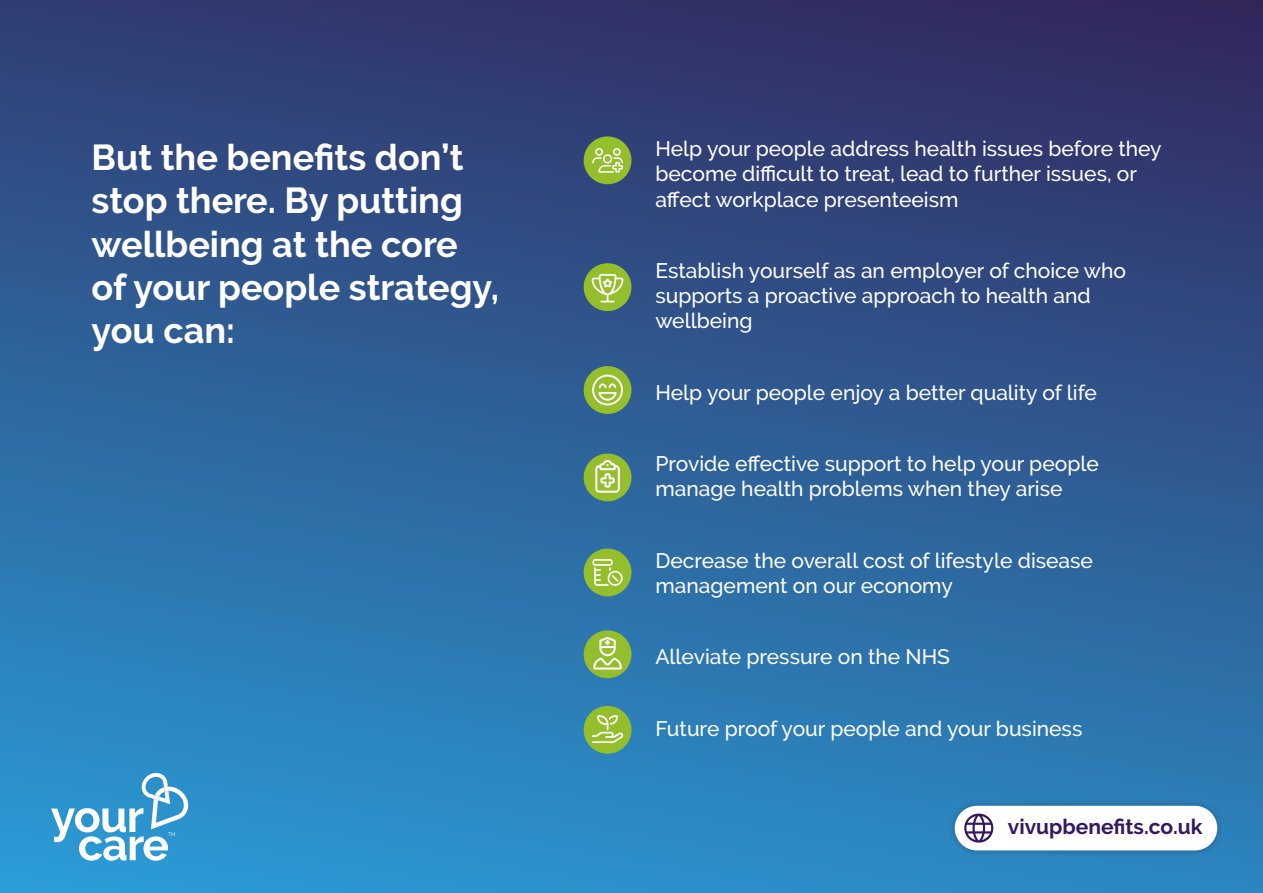
<style>
.page{position:relative;width:1263px;height:893px;background:#fff}
.page>*{position:absolute;margin:0;border:0;box-sizing:border-box;transform-origin:0 0}
.t1{font:700 36px/43.2px "Raleway";color:#fff}
.t2{font:500 21px/25.2px "Raleway";color:#fff}
.t3{font:700 21px "Raleway";color:#35185f}
</style>
<div class="page">
<div style="left:0;top:0;width:1263px;height:893px;background:linear-gradient(to bottom,#313166,#2b92cc)"></div>
<svg style="left:51px;top:773px;width:137px;height:88px"></svg>
<div style="left:948px;top:799px;width:276px;height:58px;background:#000;opacity:.25"></div>
<div style="left:955px;top:806px;width:262px;height:44px;background:#fff;border-radius:22px"></div>
<svg style="left:964px;top:814px;width:29px;height:29px"></svg>
<div style="left:584px;top:136px;width:47px;height:48px;background:#94be2c;border-radius:50%"></div>
<div style="left:584px;top:263px;width:47px;height:48px;background:#94be2c;border-radius:50%"></div>
<div style="left:584px;top:366px;width:47px;height:48px;background:#94be2c;border-radius:50%"></div>
<div style="left:584px;top:453px;width:47px;height:48px;background:#94be2c;border-radius:50%"></div>
<div style="left:584px;top:549px;width:47px;height:47px;background:#94be2c;border-radius:50%"></div>
<div style="left:584px;top:630px;width:47px;height:48px;background:#94be2c;border-radius:50%"></div>
<div style="left:584px;top:706px;width:47px;height:48px;background:#94be2c;border-radius:50%"></div>
<svg style="left:592px;top:148px;width:31px;height:25px"></svg>
<svg style="left:591px;top:274px;width:33px;height:28px"></svg>
<svg style="left:592px;top:375px;width:31px;height:30px"></svg>
<svg style="left:595px;top:460px;width:25px;height:33px"></svg>
<svg style="left:592px;top:559px;width:31px;height:27px"></svg>
<svg style="left:593px;top:637px;width:29px;height:32px"></svg>
<svg style="left:592px;top:715px;width:31px;height:28px"></svg>
<h1 class="t1" style="left:92px;top:136px;width:409px">But the benefits don’t stop there. By putting wellbeing at the core of your people strategy, you can:</h1>
<p class="t2" style="left:655px;top:136px;width:508px">Help your people address health issues before they become difficult to treat, lead to further issues, or affect workplace presenteeism</p>
<p class="t2" style="left:655px;top:258px;width:472px">Establish yourself as an employer of choice who supports a proactive approach to health and wellbeing</p>
<p class="t2" style="left:655px;top:380px;width:443px">Help your people enjoy a better quality of life</p>
<p class="t2" style="left:655px;top:451px;width:445px">Provide effective support to help your people manage health problems when they arise</p>
<p class="t2" style="left:655px;top:548px;width:439px">Decrease the overall cost of lifestyle disease management on our economy</p>
<p class="t2" style="left:655px;top:644px;width:296px">Alleviate pressure on the NHS</p>
<p class="t2" style="left:655px;top:716px;width:428px">Future proof your people and your business</p>
<p class="t3" style="left:1008px;top:815px;width:196px">vivupbenefits.co.uk</p>
</div>
